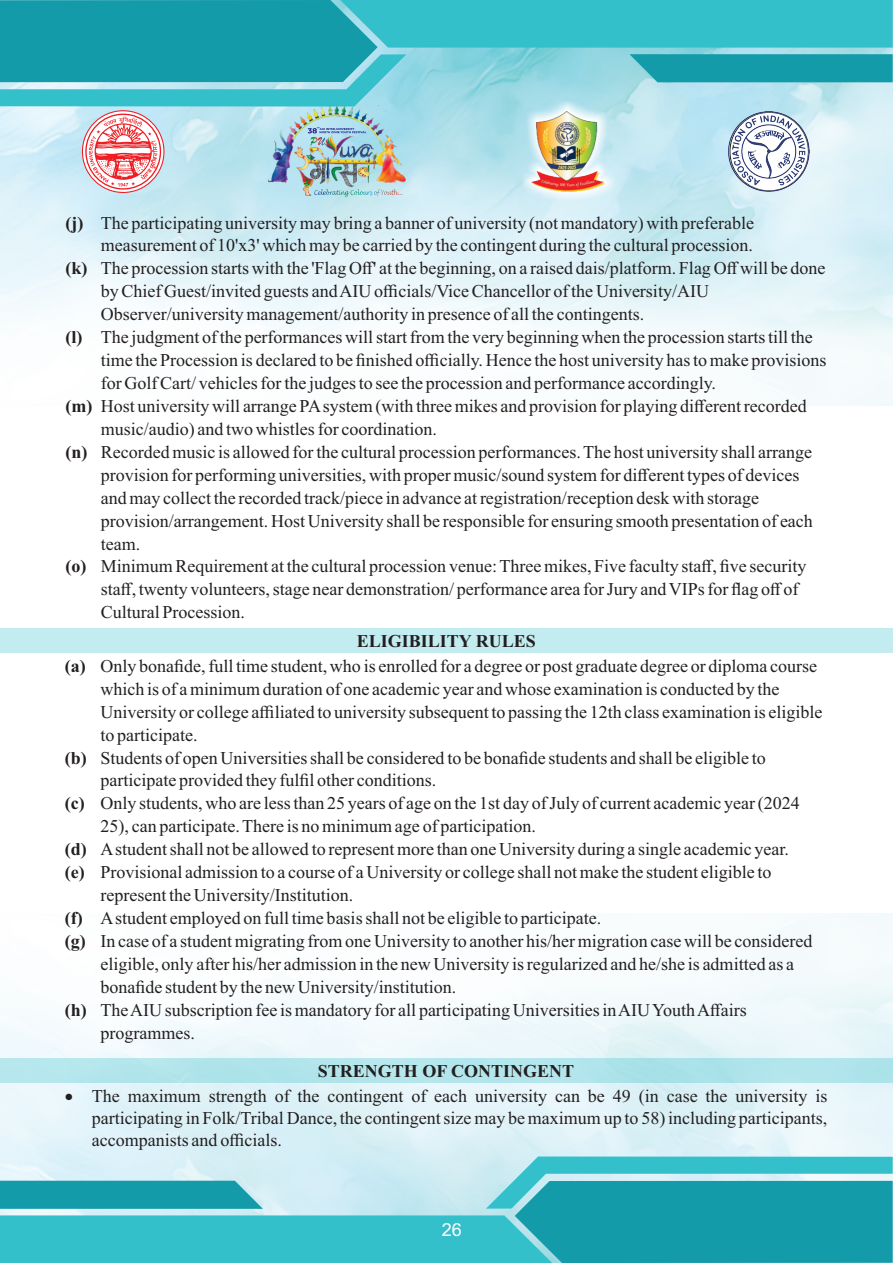
<style>
.page{position:relative;width:893px;height:1263px;background:#fff}
.page>*{position:absolute;margin:0;border:0;box-sizing:border-box;transform-origin:0 0}
.t1{font:18px/21.9px "Times New Roman";color:#231f20;text-align:center}
.t2{font:700 18px "Times New Roman";color:#231f20}
.t3{font:18px "Arial";color:#fff}
.s1{font-weight:700}
</style>
<div class="page">
<img style="left:0;top:107px;width:893px;height:298px">
<svg style="left:0;top:0;width:893px;height:107px;background:#47b9c5"></svg>
<svg style="left:0;top:1156px;width:893px;height:107px;background:#54bec9"></svg>
<svg style="left:83px;top:111px;width:80px;height:81px"></svg>
<div style="left:85px;top:114px;width:76px;height:76px;border:1px solid #ee1d23;border-radius:50%"></div>
<svg style="left:89px;top:117px;width:68px;height:69px"></svg>
<img style="left:729px;top:111px;width:80px;height:81px">
<svg style="left:521px;top:101px;width:94px;height:101px;background:#c5e7f0"></svg>
<img style="left:532px;top:112px;width:72px;height:79px">
<div style="left:0;top:628px;width:893px;height:25px;background:#c2ecef"></div>
<div style="left:0;top:1058px;width:893px;height:25px;background:#b2e5eb"></div>
<img style="left:268px;top:106px;width:137px;height:89px">
<svg style="left:308px;top:127px;width:58px;height:19px"></svg>
<p class="t1" style="left:65px;top:213px;width:690px"><span class="s1">(j)</span> The participating university may bring a banner of university (not mandatory) with preferable</p>
<p class="t1" style="left:101px;top:236px;width:653px">measurement of 10'x3' which may be carried by the contingent during the cultural procession.</p>
<p class="t1" style="left:65px;top:259px;width:762px"><span class="s1">(k)</span> The procession starts with the 'Flag Off' at the beginning, on a raised dais/platform. Flag Off will be done</p>
<p class="t1" style="left:101px;top:282px;width:610px">by Chief Guest/invited guests and AIU officials/Vice Chancellor of the University/AIU</p>
<p class="t1" style="left:101px;top:305px;width:545px">Observer/university management/authority in presence of all the contingents.</p>
<p class="t1" style="left:65px;top:328px;width:749px"><span class="s1">(l)</span> The judgment of the performances will start from the very beginning when the procession starts till the</p>
<p class="t1" style="left:101px;top:351px;width:727px">time the Procession is declared to be finished officially. Hence the host university has to make provisions</p>
<p class="t1" style="left:101px;top:374px;width:617px">for Golf Cart/ vehicles for the judges to see the procession and performance accordingly.</p>
<p class="t1" style="left:65px;top:397px;width:743px"><span class="s1">(m)</span> Host university will arrange PAsystem (with three mikes and provision for playing different recorded</p>
<p class="t1" style="left:101px;top:420px;width:337px">music/audio) and two whistles for coordination.</p>
<p class="t1" style="left:65px;top:443px;width:748px"><span class="s1">(n)</span> Recorded music is allowed for the cultural procession performances. The host university shall arrange</p>
<p class="t1" style="left:101px;top:465px;width:700px">provision for performing universities, with proper music/sound system for different types of devices</p>
<p class="t1" style="left:101px;top:488px;width:660px">and may collect the recorded track/piece in advance at registration/reception desk with storage</p>
<p class="t1" style="left:101px;top:511px;width:714px">provision/arrangement. Host University shall be responsible for ensuring smooth presentation of each</p>
<p class="t1" style="left:101px;top:534px;width:41px">team.</p>
<p class="t1" style="left:65px;top:557px;width:742px"><span class="s1">(o)</span> Minimum Requirement at the cultural procession venue: Three mikes, Five faculty staff, five security</p>
<p class="t1" style="left:101px;top:580px;width:699px">staff, twenty volunteers, stage near demonstration/ performance area for Jury and VIPs for flag off of</p>
<p class="t1" style="left:101px;top:603px;width:146px">Cultural Procession.</p>
<p class="t1" style="left:65px;top:630px;width:754px;line-height:25.2px"><span class="s1">ELIGIBILITY RULES<br>(a)</span> Only bonafide, full time student, who is enrolled for a degree or post graduate degree or diploma course</p>
<p class="t1" style="left:100px;top:679px;width:680px">which is of a minimum duration of one academic year and whose examination is conducted by the</p>
<p class="t1" style="left:100px;top:702px;width:723px">University or college affiliated to university subsequent to passing the 12th class examination is eligible</p>
<p class="t1" style="left:100px;top:725px;width:99px">to participate.</p>
<p class="t1" style="left:65px;top:748px;width:702px"><span class="s1">(b)</span> Students of open Universities shall be considered to be bonafide students and shall be eligible to</p>
<p class="t1" style="left:100px;top:771px;width:337px">participate provided they fulfil other conditions.</p>
<p class="t1" style="left:65px;top:794px;width:736px"><span class="s1">(c)</span> Only students, who are less than 25 years of age on the 1st day of July of current academic year (2024</p>
<p class="t1" style="left:100px;top:817px;width:437px">25), can participate. There is no minimum age of participation.</p>
<p class="t1" style="left:65px;top:840px;width:726px"><span class="s1">(d)</span> Astudent shall not be allowed to represent more than one University during a single academic year.</p>
<p class="t1" style="left:65px;top:863px;width:708px"><span class="s1">(e)</span> Provisional admission to a course of a University or college shall not make the student eligible to</p>
<p class="t1" style="left:100px;top:886px;width:254px">represent the University/Institution.</p>
<p class="t1" style="left:65px;top:909px;width:538px"><span class="s1">(f)</span> Astudent employed on full time basis shall not be eligible to participate.</p>
<p class="t1" style="left:65px;top:932px;width:749px"><span class="s1">(g)</span> In case of a student migrating from one University to another his/her migration case will be considered</p>
<p class="t1" style="left:100px;top:955px;width:695px">eligible, only after his/her admission in the new University is regularized and he/she is admitted as a</p>
<p class="t1" style="left:100px;top:977px;width:357px">bonafide student by the new University/institution.</p>
<p class="t1" style="left:65px;top:1000px;width:683px"><span class="s1">(h)</span> The AIU subscription fee is mandatory for all participating Universities in AIU Youth Affairs</p>
<p class="t1" style="left:100px;top:1023px;width:96px">programmes.</p>
<p class="t2" style="left:318px;top:1065px;width:258px">STRENGTH OF CONTINGENT</p>
<p class="t1" style="left:92px;top:1087px;width:737px;text-align:justify;text-indent:-27px">• The maximum strength of the contingent of each university can be 49 (in case the university is participating in Folk/Tribal Dance, the contingent size may be maximum up to 58) including participants, accompanists and officials.</p>
<p class="t3" style="left:442px;top:1223px;width:22px">26</p>
</div>
